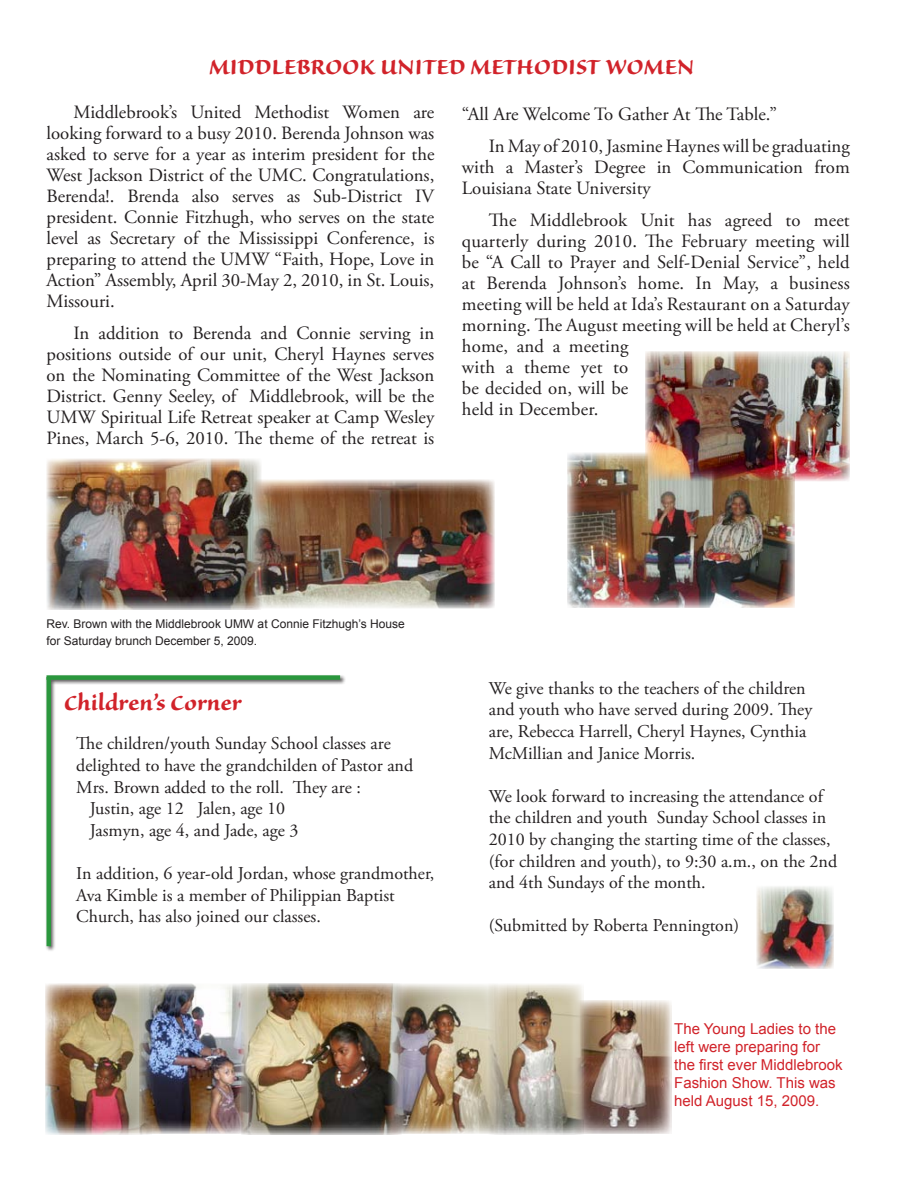
<style>
.page{position:relative;width:918px;height:1188px;background:#fff}
.page>*{position:absolute;margin:0;border:0;box-sizing:border-box;transform-origin:0 0}
.t1{font:700 27px "Sanvito Pro";color:#d1232a}
.t2{font:18.75px/21px "Adobe Garamond Pro";letter-spacing:.005em;color:#231f20}
.t3{font:18px/21.6px "Adobe Garamond Pro";color:#231f20}
.t4{font:15px/18px "Arial";color:#d1232a}
.t5{font:12px/16.5px "Arial";color:#231f20}
</style>
<div class="page">
<img style="left:567px;top:453px;width:228px;height:155px">
<img style="left:645px;top:351px;width:205px;height:130px">
<img style="left:46px;top:459px;width:215px;height:151px">
<img style="left:757px;top:886px;width:76px;height:83px">
<div style="left:46px;top:675px;width:294px;height:5px;background:#2a973d"></div>
<div style="left:46px;top:677px;width:5px;height:269px;background:#2a973d"></div>
<img style="left:253px;top:480px;width:241px;height:129px">
<img style="left:45px;top:984px;width:103px;height:151px">
<img style="left:139px;top:984px;width:102px;height:150px">
<img style="left:241px;top:983px;width:160px;height:152px">
<img style="left:583px;top:1000px;width:88px;height:134px">
<img style="left:392px;top:984px;width:97px;height:150px">
<img style="left:489px;top:984px;width:94px;height:151px">
<h1 class="t1" style="left:209px;top:52px;width:487px">MIDDLEBROOK UNITED METHODIST WOMEN</h1>
<p class="t2" style="left:46px;top:102px;width:389px;text-align:justify;text-indent:27px">Middlebrook’s United Methodist Women are looking forward to a busy 2010. Berenda Johnson was asked to serve for a year as interim president for the West Jackson District of the UMC. Congratulations, Berenda!. Brenda also serves as Sub-District IV president. Connie Fitzhugh, who serves on the state level as Secretary of the Mississippi Conference, is preparing to attend the UMW “Faith, Hope, Love in Action” Assembly, April 30-May 2, 2010, in St. Louis, Missouri.</p>
<p class="t2" style="left:46px;top:323px;width:389px;text-align:justify;text-indent:27px">In addition to Berenda and Connie serving in positions outside of our unit, Cheryl Haynes serves on the Nominating Committee of the West Jackson District. Genny Seeley, of Middlebrook, will be the UMW Spiritual Life Retreat speaker at Camp Wesley Pines, March 5-6, 2010. The theme of the retreat is</p>
<p class="t2" style="left:489px;top:99px;width:362px;line-height:31.8px;text-indent:-27px">“All Are Welcome To Gather At The Table.”<br>In May of 2010, Jasmine Haynes will be graduating</p>
<p class="t2" style="left:462px;top:157px;width:389px">with a Master’s Degree in Communication from<br>Louisiana State University</p>
<p class="t2" style="left:462px;top:210px;width:389px;text-indent:27px">The Middlebrook Unit has agreed to meet quarterly during 2010. The February meeting will be “A Call to Prayer and Self-Denial Service”, held at Berenda Johnson’s home. In May, a business meeting will be held at Ida’s Restaurant on a Saturday morning. The August meeting will be held at Cheryl’s home, and a meeting<br>with a theme yet to<br>be decided on, will be<br>held in December.</p>
<p class="t5" style="left:46px;top:616px;width:360px">Rev. Brown with the Middlebrook UMW at Connie Fitzhugh’s House for Saturday brunch December 5, 2009.</p>
<h1 class="t1" style="left:64px;top:687px;width:179px">Children’s Corner</h1>
<p class="t3" style="left:489px;top:678px;width:325px">We give thanks to the teachers of the children and youth who have served during 2009. They are, Rebecca Harrell, Cheryl Haynes, Cynthia McMillian and Janice Morris.</p>
<p class="t3" style="left:489px;top:786px;width:350px">We look forward to increasing the attendance of the children and youth Sunday School classes in 2010 by changing the starting time of the classes, (for children and youth), to 9:30 a.m., on the 2nd and 4th Sundays of the month.</p>
<p class="t3" style="left:489px;top:915px;width:252px">(Submitted by Roberta Pennington)</p>
<p class="t3" style="left:76px;top:734px;width:316px">The children/youth Sunday School classes are</p>
<p class="t3" style="left:76px;top:755px;width:338px">delighted to have the grandchilden of Pastor and</p>
<p class="t3" style="left:76px;top:777px;width:286px">Mrs. Brown added to the roll. They are :</p>
<p class="t3" style="left:90px;top:798px;width:197px">Justin, age 12 Jalen, age 10</p>
<p class="t3" style="left:90px;top:820px;width:210px">Jasmyn, age 4, and Jade, age 3</p>
<p class="t3" style="left:76px;top:863px;width:360px">In addition, 6 year-old Jordan, whose grandmother,<br>Ava Kimble is a member of Philippian Baptist<br>Church, has also joined our classes.</p>
<p class="t4" style="left:674px;top:1020px;width:170px">The Young Ladies to the left were preparing for the first ever Middlebrook<br>Fashion Show. This was held August 15, 2009.</p>
</div>
